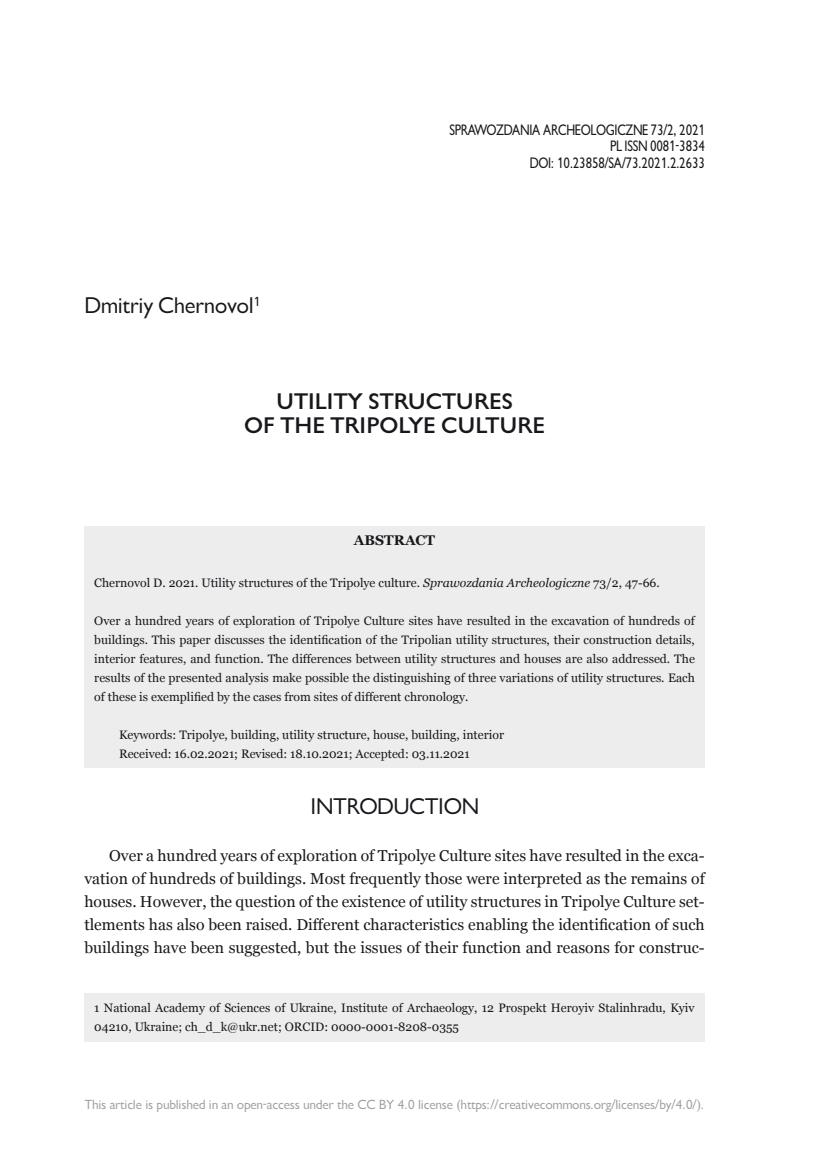
<style>
.page{position:relative;width:819px;height:1166px;background:#fff}
.page>*{position:absolute;margin:0;border:0;box-sizing:border-box;transform-origin:0 0}
.t1{font:700 21px/24.5px "Gilead CEFN";color:#1a171c;text-align:center}
.t2{font:21px "Gilead CEFN";color:#1a171c}
.t3{font:15.75px/23.1px "Georgia";color:#1a171c;text-align:justify}
.t4{font:14px/16.8px "Gilead C Cnd EFN";color:#1a171c;text-align:right}
.t5{font:700 14px "Georgia";color:#1a171c}
.t6{font:12.25px/18.9px "Georgia";color:#1a171c}
.t7{font:12.25px "Gilead CEFN";color:#9d9ea0}
.s1{font-style:italic}
</style>
<div class="page">
<div style="left:84px;top:526px;width:620px;height:242px;background:#ededee"></div>
<div style="left:84px;top:993px;width:620px;height:49px;background:#ededee"></div>
<p class="t2" style="left:84px;top:293px;width:178px">Dmitriy Chernovol<sup>1</sup></p>
<p class="t4" style="left:449px;top:121px;width:257px">SPRAWOZDANIA ARCHEOLOGICZNE 73/2, 2021<br>PL ISSN 0081-3834<br>DOI: 10.23858/SA/73.2021.2.2633</p>
<p class="t1" style="left:244px;top:389px;width:302px">UTILITY STRU CTU RES<br>OF THE TRIPOLYE CU LTU RE</p>
<p class="t5" style="left:354px;top:533px;width:83px">ABSTRACT</p>
<p class="t6" style="left:94px;top:574px;width:567px">Chernovol D. 2021. Utility structures of the Tripolye culture. <span class="s1">Sprawozdania Archeologiczne</span> 73/2, 47-66.</p>
<p class="t6" style="left:94px;top:611px;width:602px;text-align:justify">Over a hundred years of exploration of Tripolye Culture sites have resulted in the excavation of hundreds of buildings. This paper discusses the identification of the Tripolian utility structures, their construction details, interior features, and function. The differences between utility structures and houses are also addressed. The results of the presented analysis make possible the distinguishing of three variations of utility structures. Each of these is exemplified by the cases from sites of different chronology.</p>
<p class="t6" style="left:119px;top:725px;width:386px">Keywords: Tripolye, building, utility structure, house, building, interior<br>Received: 16.02.2021; Revised: 18.10.2021; Accepted: 03.11.2021</p>
<p class="t2" style="left:310px;top:794px;width:170px">Introducti on</p>
<p class="t3" style="left:84px;top:843px;width:622px;text-indent:25px">Over a hundred years of exploration of Tripolye Culture sites have resulted in the exca&shy;vation of hundreds of buildings. Most frequently those were interpreted as the remains of houses. However, the question of the existence of utility structures in Tripolye Culture set&shy;tlements has also been raised. Different characteristics enabling the identification of such buildings have been suggested, but the issues of their function and reasons for construc-</p>
<p class="t6" style="left:94px;top:998px;width:601px">1 National Academy of Sciences of Ukraine, Institute of Archaeology, 12 Prospekt Heroyiv Stalinhradu, Kyiv<br>04210, Ukraine; ch_d_k@ukr.net; ORCID: 0000-0001-8208-0355</p>
<p class="t7" style="left:84px;top:1097px;width:621px">This article is published in an open-access under the CC BY 4.0 license (https://creativecommons.org/licenses/by/4.0/).</p>
</div>
